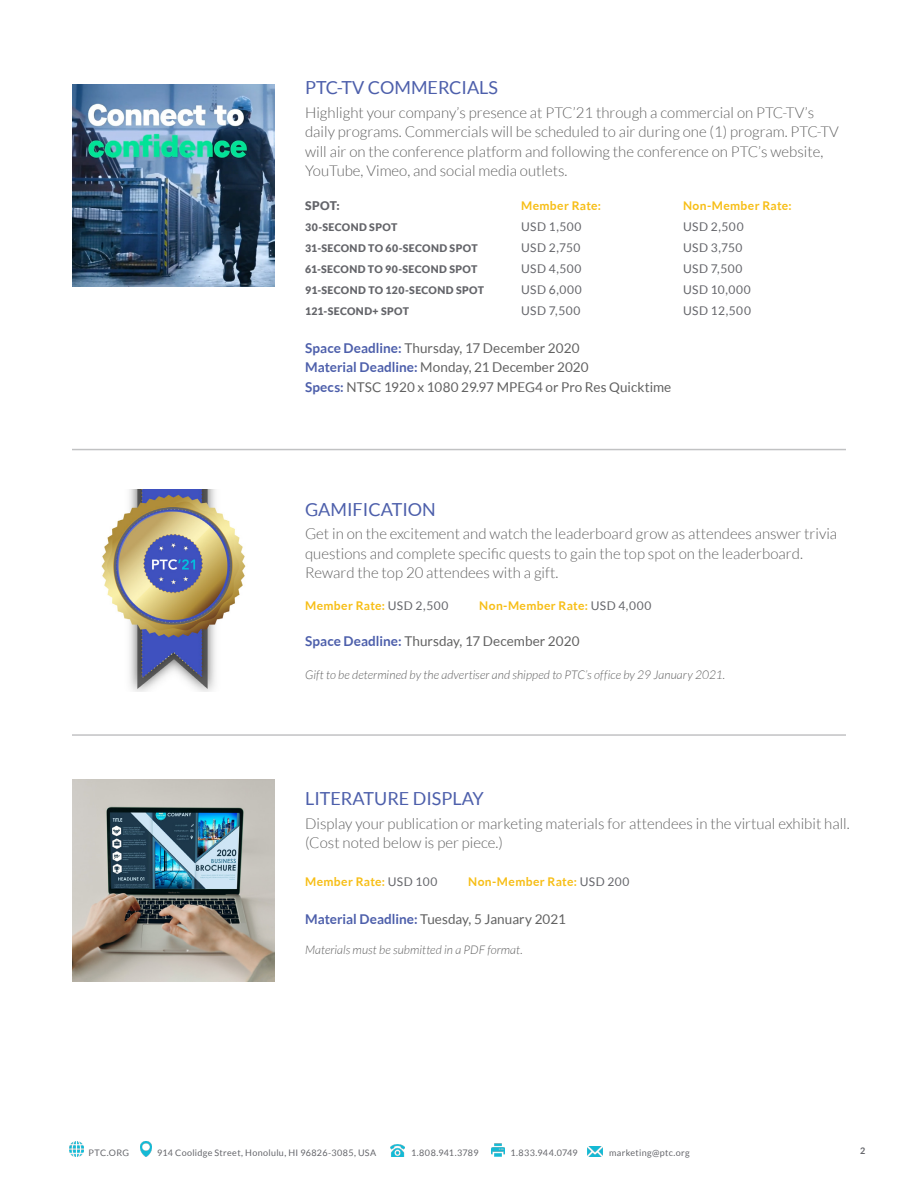
<style>
.page{position:relative;width:918px;height:1188px;background:#fff}
.page>*{position:absolute;margin:0;border:0;box-sizing:border-box;transform-origin:0 0}
.t1{font:18px "Lato";color:#4d5fab}
.t2{font:300 15px/19.5px "Lato";color:#616161}
.t3{font:13.5px "Lato";letter-spacing:.005em;color:#616161}
.t4{font:italic 300 12px "Lato";letter-spacing:.005em;color:#616161}
.Copy_BLACK{font:700 12px "Lato";letter-spacing:.03em;color:#f7be16}
.Copy_BLACK-2{font:12px "Lato";letter-spacing:.035em;color:#64656a}
.Copy_BLACK-3{font:900 12px "Lato";color:#64656a}
.Copy_BLACK-4{font:900 10.5px "Lato";letter-spacing:.03em;color:#64656a}
.t5{font:9px "Lato";letter-spacing:.035em;color:#64656a}
.t6{font:700 9px "Lato";color:#64656a}
.s1{font-weight:700;color:#4d5fab}
.s2{font-weight:400;color:#64656a}
</style>
<div class="page">
<img style="left:69px;top:1141px;width:15px;height:15px">
<img style="left:141px;top:1142px;width:10px;height:14px">
<img style="left:390px;top:1144px;width:15px;height:12px">
<svg style="left:491px;top:1143px;width:13px;height:13px"></svg>
<img style="left:588px;top:1147px;width:14px;height:9px">
<hr style="left:72px;top:449px;width:774px;height:1px;background:#64656a">
<hr style="left:72px;top:734px;width:774px;height:2px;background:#64656a">
<img style="left:101px;top:490px;width:145px;height:202px">
<img style="left:72px;top:85px;width:202px;height:202px">
<img style="left:72px;top:779px;width:202px;height:202px">
<p class="t1" style="left:305px;top:77px;width:195px">PTC-TV COMMERCIALS</p>
<p class="t2" style="left:305px;top:103px;width:535px">Highlight your company’s presence at PTC’21 through a commercial on PTC-TV’s daily programs. Commercials will be scheduled to air during one (1) program. PTC-TV will air on the conference platform and following the conference on PTC’s website, YouTube, Vimeo, and social media outlets.</p>
<p class="Copy_BLACK-3" style="left:305px;top:199px;width:36px">SPOT:</p>
<p class="Copy_BLACK" style="left:521px;top:199px;width:81px">Member Rate:</p>
<p class="Copy_BLACK" style="left:683px;top:199px;width:110px">Non-Member Rate:</p>
<p class="Copy_BLACK-4" style="left:305px;top:221px;width:94px">30-SECOND SPOT</p>
<p class="Copy_BLACK-2" style="left:521px;top:220px;width:62px">USD 1,500</p>
<p class="Copy_BLACK-2" style="left:683px;top:220px;width:62px">USD 2,500</p>
<p class="Copy_BLACK-4" style="left:305px;top:242px;width:174px">31-SECOND TO 60-SECOND SPOT</p>
<p class="Copy_BLACK-2" style="left:521px;top:241px;width:61px">USD 2,750</p>
<p class="Copy_BLACK-2" style="left:683px;top:241px;width:61px">USD 3,750</p>
<p class="Copy_BLACK-4" style="left:305px;top:263px;width:174px">61-SECOND TO 90-SECOND SPOT</p>
<p class="Copy_BLACK-2" style="left:521px;top:262px;width:62px">USD 4,500</p>
<p class="Copy_BLACK-2" style="left:683px;top:262px;width:61px">USD 7,500</p>
<p class="Copy_BLACK-4" style="left:305px;top:284px;width:180px">91-SECOND TO 120-SECOND SPOT</p>
<p class="Copy_BLACK-2" style="left:521px;top:283px;width:62px">USD 6,000</p>
<p class="Copy_BLACK-2" style="left:683px;top:283px;width:69px">USD 10,000</p>
<p class="Copy_BLACK-4" style="left:305px;top:305px;width:105px">121-SECOND+ SPOT</p>
<p class="Copy_BLACK-2" style="left:521px;top:304px;width:61px">USD 7,500</p>
<p class="Copy_BLACK-2" style="left:683px;top:304px;width:69px">USD 12,500</p>
<p class="t3" style="left:305px;top:340px;width:276px"><span class="s1">Space Deadline:</span> Thursday, 17 December 2020</p>
<p class="t3" style="left:305px;top:360px;width:285px"><span class="s1">Material Deadline:</span> Monday, 21 December 2020</p>
<p class="t3" style="left:305px;top:379px;width:368px"><span class="s1">Specs:</span> NTSC 1920 x 1080 29.97 MPEG4 or Pro Res Quicktime</p>
<p class="t1" style="left:305px;top:499px;width:132px">GAMIFICATION</p>
<p class="t2" style="left:305px;top:524px;width:534px">Get in on the excitement and watch the leaderboard grow as attendees answer trivia questions and complete specific quests to gain the top spot on the leaderboard.<br>Reward the top 20 attendees with a gift.</p>
<p class="Copy_BLACK" style="left:305px;top:598px;width:145px">Member Rate: <span class="s2">USD 2,500</span></p>
<p class="Copy_BLACK" style="left:479px;top:598px;width:174px">Non-Member Rate: <span class="s2">USD 4,000</span></p>
<p class="t3" style="left:305px;top:634px;width:276px"><span class="s1">Space Deadline:</span> Thursday, 17 December 2020</p>
<p class="t4" style="left:305px;top:669px;width:422px">Gift to be determined by the advertiser and shipped to PTC’s office by 29 January 2021.</p>
<p class="t1" style="left:305px;top:788px;width:180px">LITERATURE DISPLAY</p>
<p class="t2" style="left:305px;top:814px;width:546px">Display your publication or marketing materials for attendees in the virtual exhibit hall. (Cost noted below is per piece.)</p>
<p class="Copy_BLACK" style="left:305px;top:875px;width:134px">Member Rate: <span class="s2">USD 100</span></p>
<p class="Copy_BLACK" style="left:468px;top:875px;width:163px">Non-Member Rate: <span class="s2">USD 200</span></p>
<p class="t3" style="left:305px;top:912px;width:262px"><span class="s1">Material Deadline:</span> Tuesday, 5 January 2021</p>
<p class="t4" style="left:305px;top:943px;width:219px">Materials must be submitted in a PDF format.</p>
<p class="t5" style="left:89px;top:1148px;width:42px">PTC.ORG</p>
<p class="t5" style="left:157px;top:1148px;width:221px">914 Coolidge Street, Honolulu, HI 96826-3085, USA</p>
<p class="t5" style="left:411px;top:1148px;width:69px">1.808.941.3789</p>
<p class="t5" style="left:510px;top:1148px;width:69px">1.833.944.0749</p>
<p class="t5" style="left:609px;top:1148px;width:82px">marketing@ptc.org</p>
<p class="t6" style="left:860px;top:1145px;width:7px">2</p>
</div>
